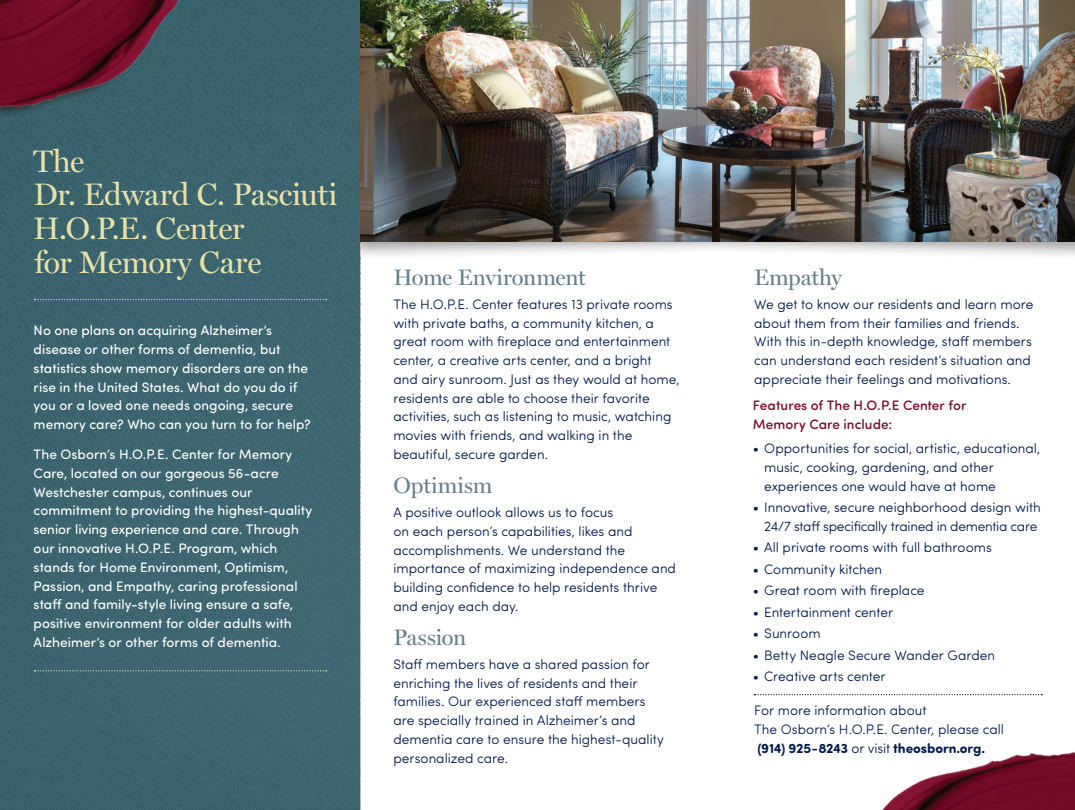
<style>
.page{position:relative;width:1075px;height:810px;background:#fff}
.page>*{position:absolute;margin:0;border:0;box-sizing:border-box;transform-origin:0 0}
.t1{font:31.25px/33.8px "Miller Display";letter-spacing:-.01em;color:#e9e2a8}
.t2{font:22.5px "Miller Display";letter-spacing:-.01em;color:#657e8b}
.t3{font:300 13.75px/18.8px "Sofia Pro Soft";color:#001b50}
.t4{font:13.75px/18.8px "Sofia Pro Soft";letter-spacing:.005em;color:#fff}
.t5{font:500 13.75px/18.8px "Sofia Pro Soft";letter-spacing:.005em;color:#7e0b28}
.s1{font-weight:700}
</style>
<div class="page">
<div style="left:345px;top:96px;width:729px;height:165px;background:#231f20;opacity:.45"></div>
<div style="left:0;top:0;width:360px;height:810px;background:#3c6470"></div>
<svg style="left:34px;top:299px;width:293px;height:1px"></svg>
<img style="left:360px;top:0;width:714px;height:242px">
<img style="left:0;top:0;width:275px;height:164px">
<svg style="left:34px;top:670px;width:293px;height:1px"></svg>
<img style="left:882px;top:752px;width:192px;height:58px">
<svg style="left:754px;top:694px;width:288px;height:1px"></svg>
<h1 class="t1" style="left:33px;top:144px;width:305px">The<br>Dr. Edward C. Pasciuti<br>H.O.P.E. Center<br>for Memory Care</h1>
<p class="t4" style="left:34px;top:321px;width:278px">No one plans on acquiring Alzheimer’s disease or other forms of dementia, but statistics show memory disorders are on the rise in the United States. What do you do if you or a loved one needs ongoing, secure memory care? Who can you turn to for help?</p>
<p class="t4" style="left:34px;top:444px;width:280px">The Osborn’s H.O.P.E. Center for Memory Care, located on our gorgeous 56-acre Westchester campus, continues our commitment to providing the highest-quality senior living experience and care. Through our innovative H.O.P.E. Program, which stands for Home Environment, Optimism, Passion, and Empathy, caring professional staff and family-style living ensure a safe, positive environment for older adults with Alzheimer’s or other forms of dementia.</p>
<h2 class="t2" style="left:393px;top:264px;width:194px">Home Environment</h2>
<p class="t3" style="left:393px;top:294px;width:287px">The H.O.P.E. Center features 13 private rooms with private baths, a community kitchen, a great room with fireplace and entertainment center, a creative arts center, and a bright<br>and airy sunroom. Just as they would at home, residents are able to choose their favorite activities, such as listening to music, watching movies with friends, and walking in the beautiful, secure garden.</p>
<h2 class="t2" style="left:393px;top:472px;width:100px">Optimism</h2>
<p class="t3" style="left:393px;top:502px;width:284px">A positive outlook allows us to focus<br>on each person’s capabilities, likes and accomplishments. We understand the importance of maximizing independence and building confidence to help residents thrive and enjoy each day.</p>
<h2 class="t2" style="left:393px;top:624px;width:74px">Passion</h2>
<p class="t3" style="left:393px;top:654px;width:272px">Staff members have a shared passion for enriching the lives of residents and their families. Our experienced staff members are specially trained in Alzheimer’s and dementia care to ensure the highest-quality personalized care.</p>
<h2 class="t2" style="left:754px;top:264px;width:89px">Empathy</h2>
<p class="t3" style="left:754px;top:294px;width:281px">We get to know our residents and learn more about them from their families and friends.<br>With this in-depth knowledge, staff members can understand each resident’s situation and appreciate their feelings and motivations.</p>
<p class="t5" style="left:752px;top:395px;width:215px">Features of The H.O.P.E Center for<br>Memory Care include:</p>
<p class="t3" style="left:764px;top:438px;width:277px;text-indent:-11px">• Opportunities for social, artistic, educational, music, cooking, gardening, and other experiences one would have at home</p>
<p class="t3" style="left:752px;top:497px;width:289px;text-align:center">• Innovative, secure neighborhood design with<br>24/7 staff specifically trained in dementia care</p>
<p class="t3" style="left:752px;top:538px;width:240px">• All private rooms with full bathrooms</p>
<p class="t3" style="left:752px;top:559px;width:131px">• Community kitchen</p>
<p class="t3" style="left:752px;top:581px;width:173px">• Great room with fireplace</p>
<p class="t3" style="left:752px;top:602px;width:142px">• Entertainment center</p>
<p class="t3" style="left:752px;top:623px;width:69px">• Sunroom</p>
<p class="t3" style="left:752px;top:645px;width:244px">• Betty Neagle Secure Wander Garden</p>
<p class="t3" style="left:752px;top:666px;width:134px">• Creative arts center</p>
<p class="t3" style="left:754px;top:701px;width:251px">For more information about<br>The Osborn’s H.O.P.E. Center, please call <span class="s1">(914) 925-8243</span> or visit <span class="s1">theosborn.org.</span></p>
</div>
